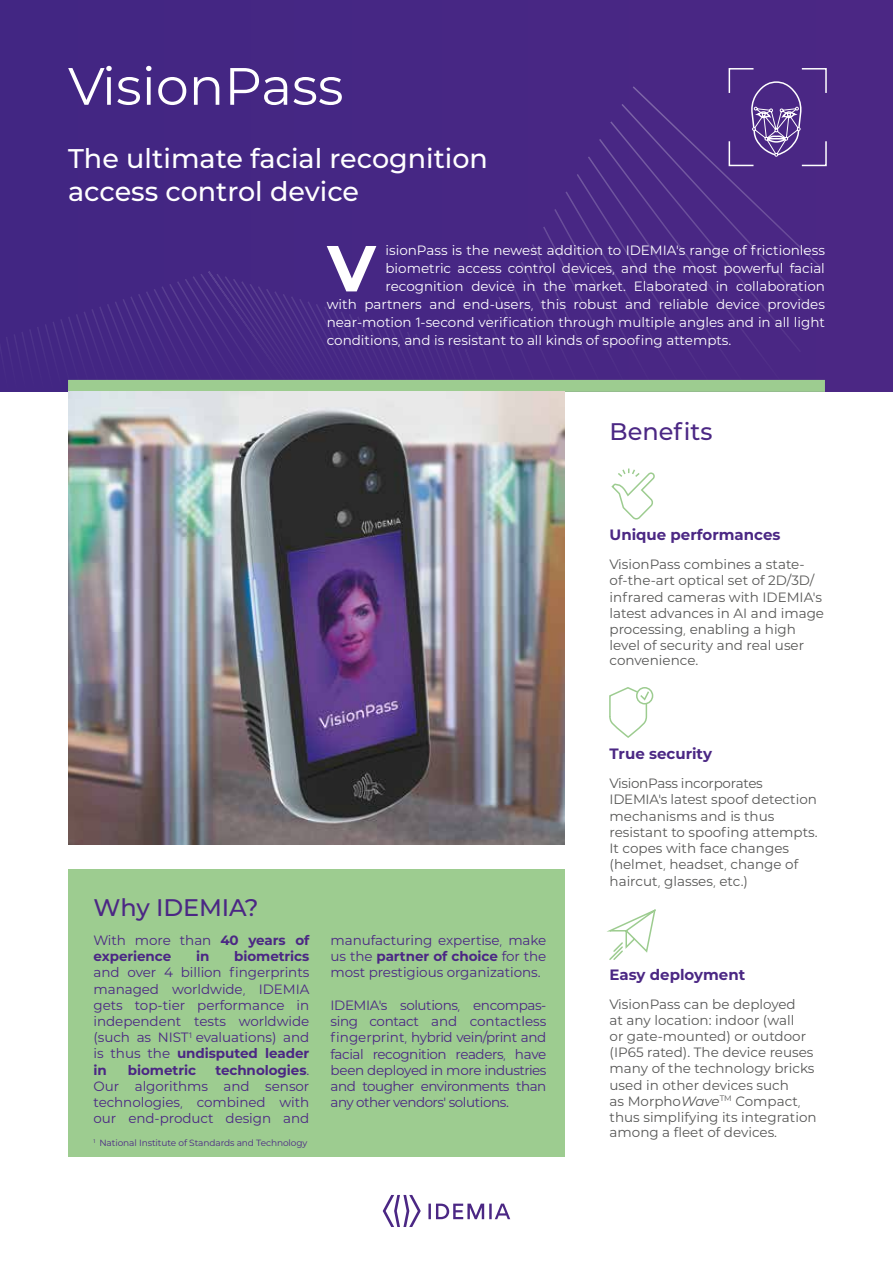
<style>
.page{position:relative;width:893px;height:1263px;background:#fff}
.page>*{position:absolute;margin:0;border:0;box-sizing:border-box;transform-origin:0 0}
.t1{font:700 64.95px "IDEMIA";color:#fff}
.t2{font:52.5px "IDEMIA";color:#fff}
.t3{font:500 27px/32.4px "IDEMIA";color:#fff}
.t4{font:500 24px "IDEMIA";letter-spacing:-.005em;color:#4b2784}
.t5{font:700 15px "IDEMIA";color:#4b2784}
.t6{font:13.5px/16px "IDEMIA";color:#575756}
.t7{font:13.5px/16.2px "IDEMIA";letter-spacing:-.005em;color:#4b2784;text-align:justify}
.t8{font:13.5px "IDEMIA";color:#fff}
.t9{font:700 13.5px/16.2px "IDEMIA";letter-spacing:-.005em;color:#4b2784}
.t10{font:9px "IDEMIA";letter-spacing:-.01em;color:#4b2784}
.s1{font-weight:400}
.s2{font-weight:700}
.s3{font-style:italic}
</style>
<div class="page">
<div style="left:0;top:0;width:893px;height:392px;background:#482784"></div>
<div style="left:68px;top:869px;width:496px;height:288px;background:#9dcc90"></div>
<svg style="left:6px;top:86px;width:817px;height:294px"></svg>
<svg style="left:383px;top:1195px;width:38px;height:32px"></svg>
<svg style="left:428px;top:1203px;width:82px;height:16px"></svg>
<div style="left:68px;top:380px;width:757px;height:12px;background:#9dcc90"></div>
<img style="left:68px;top:392px;width:496px;height:452px">
<svg style="left:611px;top:468px;width:44px;height:52px"></svg>
<div style="left:636px;top:687px;width:17px;height:17px;border:2px solid #9dcc90;border-radius:50%"></div>
<svg style="left:609px;top:687px;width:41px;height:51px"></svg>
<svg style="left:608px;top:909px;width:48px;height:51px"></svg>
<svg style="left:728px;top:68px;width:99px;height:99px"></svg>
<h2 class="t2" style="left:68px;top:50px;width:277px">VisionPass</h2>
<h3 class="t3" style="left:68px;top:141px;width:421px">The ultimate facial recognition access control device</h3>
<h1 class="t1" style="left:327px;top:222px;width:50px">V</h1>
<p class="t8" style="left:385px;top:241px;width:441px">isionPass is the newest addition to IDEMIA’s range of frictionless</p>
<p class="t8" style="left:385px;top:259px;width:441px">biometric access control devices, and the most powerful facial</p>
<p class="t8" style="left:385px;top:277px;width:441px">recognition device in the market. Elaborated in collaboration</p>
<p class="t8" style="left:327px;top:295px;width:500px">with partners and end-users, this robust and reliable device provides</p>
<p class="t8" style="left:327px;top:313px;width:500px">near-motion 1-second verification through multiple angles and in all light</p>
<p class="t8" style="left:327px;top:331px;width:406px">conditions, and is resistant to all kinds of spoofing attempts.</p>
<h3 class="t4" style="left:609px;top:415px;width:105px">Benefits</h3>
<p class="t5" style="left:610px;top:524px;width:172px">Unique performances</p>
<p class="t6" style="left:610px;top:556px;width:216px">VisionPass combines a state&shy;of-the-art optical set of 2D/3D/ infrared cameras with IDEMIA’s latest advances in AI and image processing, enabling a high level of security and real user convenience.</p>
<h3 class="t4" style="left:94px;top:891px;width:167px">Why IDEMIA?</h3>
<p class="t9" style="left:94px;top:931px;width:217px"><span class="s1">With more than</span> 40 years of experience</p>
<p class="t9" style="left:196px;top:948px;width:15px">in</p>
<p class="t9" style="left:234px;top:948px;width:77px">biometrics</p>
<p class="t7" style="left:94px;top:964px;width:217px">and over 4 billion fingerprints managed worldwide, IDEMIA gets top-tier performance in independent tests worldwide (such as NIST<sup>1</sup> evaluations) and is thus the <span class="s2">undisputed leader in</span></p>
<p class="t7" style="left:94px;top:1061px;width:217px;text-indent:122px"><span class="s2">technologies</span>.<br>Our algorithms and sensor technologies, combined with our end-product design and</p>
<p class="t9" style="left:128px;top:1061px;width:70px">biometric</p>
<p class="t10" style="left:94px;top:1137px;width:215px"><sup>1</sup> National Institute of Standards and Technology</p>
<p class="t7" style="left:331px;top:931px;width:217px">manufacturing expertise, make us the <span class="s2">partner of choice</span> for the most prestigious organizations.</p>
<p class="t7" style="left:331px;top:996px;width:217px">IDEMIA’s solutions, encompas&shy;sing contact and contactless fingerprint, hybrid vein/print and facial recognition readers, have been deployed in more industries and tougher environments than any other vendors’ solutions.</p>
<p class="t5" style="left:610px;top:743px;width:104px">True security</p>
<p class="t6" style="left:610px;top:775px;width:210px">VisionPass incorporates<br>IDEMIA’s latest spoof detection mechanisms and is thus resistant to spoofing attempts.<br>It copes with face changes (helmet, headset, change of haircut, glasses, etc.)</p>
<p class="t5" style="left:610px;top:963px;width:137px">Easy deployment</p>
<p class="t6" style="left:610px;top:995px;width:209px">VisionPass can be deployed<br>at any location: indoor (wall<br>or gate-mounted) or outdoor (IP65 rated). The device reuses many of the technology bricks used in other devices such<br>as Morpho<span class="s3">Wave</span><sup>TM</sup> Compact, thus simplifying its integration among a fleet of devices.</p>
</div>
